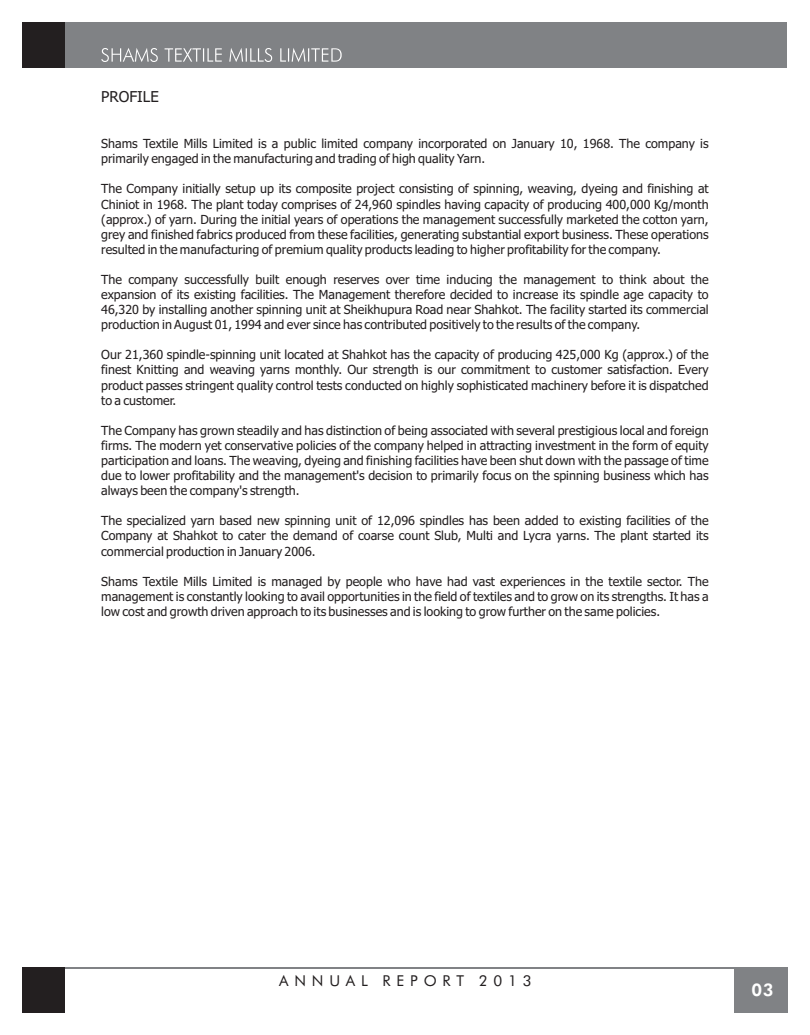
<style>
.page{position:relative;width:810px;height:1035px;background:#fff}
.page>*{position:absolute;margin:0;border:0;box-sizing:border-box;transform-origin:0 0}
.t1{font:800 17.5px "Futura BT";color:#fff}
.t2{font:15px "Futura BT";letter-spacing:.39em;color:#231f20}
.t3{font:15px "Tahoma";color:#231f20}
.t4{font:12.5px/15.1px "Tahoma";color:#231f20;text-align:justify}
</style>
<div class="page">
<div style="left:22px;top:22px;width:766px;height:46px;background:#808285"></div>
<svg style="left:101px;top:48px;width:241px;height:14px"></svg>
<hr style="left:23px;top:967px;width:765px;height:2px;background:#808285">
<div style="left:734px;top:967px;width:54px;height:45px;background:#808285"></div>
<div style="left:23px;top:967px;width:42px;height:45px;background:#231f20"></div>
<div style="left:23px;top:23px;width:42px;height:45px;background:#231f20"></div>
<p class="t3" style="left:101px;top:90px;width:59px">PROFILE</p>
<p class="t4" style="left:101px;top:137px;width:609px">Shams Textile Mills Limited is a public limited company incorporated on January 10, 1968. The company is primarily engaged in the manufacturing and trading of high quality Yarn.</p>
<p class="t4" style="left:101px;top:182px;width:609px">The Company initially setup up its composite project consisting of spinning, weaving, dyeing and finishing at Chiniot in 1968. The plant today comprises of 24,960 spindles having capacity of producing 400,000 Kg/month (approx.) of yarn. During the initial years of operations the management successfully marketed the cotton yarn, grey and finished fabrics produced from these facilities, generating substantial export business. These operations resulted in the manufacturing of premium quality products leading to higher profitability for the company.</p>
<p class="t4" style="left:101px;top:273px;width:609px">The company successfully built enough reserves over time inducing the management to think about the expansion of its existing facilities. The Management therefore decided to increase its spindle age capacity to 46,320 by installing another spinning unit at Sheikhupura Road near Shahkot. The facility started its commercial production in August 01, 1994 and ever since has contributed positively to the results of the company.</p>
<p class="t4" style="left:101px;top:348px;width:609px">Our 21,360 spindle-spinning unit located at Shahkot has the capacity of producing 425,000 Kg (approx.) of the finest Knitting and weaving yarns monthly. Our strength is our commitment to customer satisfaction. Every product passes stringent quality control tests conducted on highly sophisticated machinery before it is dispatched to a customer.</p>
<p class="t4" style="left:101px;top:424px;width:609px">The Company has grown steadily and has distinction of being associated with several prestigious local and foreign firms. The modern yet conservative policies of the company helped in attracting investment in the form of equity participation and loans. The weaving, dyeing and finishing facilities have been shut down with the passage of time due to lower profitability and the management's decision to primarily focus on the spinning business which has always been the company's strength.</p>
<p class="t4" style="left:101px;top:514px;width:609px">The specialized yarn based new spinning unit of 12,096 spindles has been added to existing facilities of the Company at Shahkot to cater the demand of coarse count Slub, Multi and Lycra yarns. The plant started its commercial production in January 2006.</p>
<p class="t4" style="left:101px;top:575px;width:609px">Shams Textile Mills Limited is managed by people who have had vast experiences in the textile sector. The management is constantly looking to avail opportunities in the field of textiles and to grow on its strengths. It has a low cost and growth driven approach to its businesses and is looking to grow further on the same policies.</p>
<p class="t2" style="left:279px;top:974px;width:254px">ANNUAL REPORT 2013</p>
<h1 class="t1" style="left:751px;top:983px;width:24px">03</h1>
</div>
